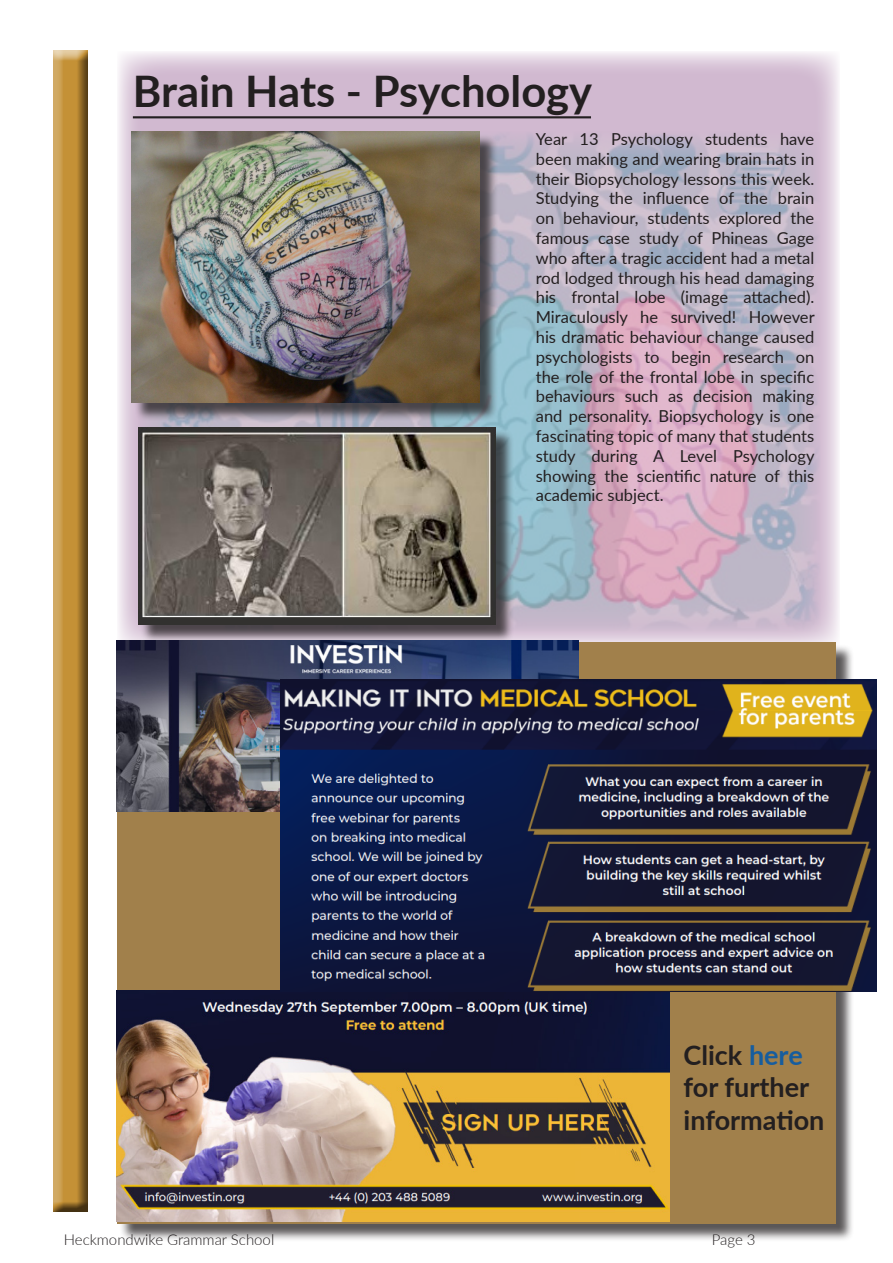
<style>
.page{position:relative;width:893px;height:1263px;background:#fff}
.page>*{position:absolute;margin:0;border:0;box-sizing:border-box;transform-origin:0 0}
.t1{font:700 43.5px "Lato";color:#231f20}
.t2{font:700 27px/32.4px "Lato";color:#231f20}
.t3{font:16.5px/19.8px "Lato";color:#231f20;text-align:justify}
.t4{font:300 15px "Lato";color:#231f20}
.s1{color:#175d9e}
</style>
<div class="page">
<div style="left:47px;top:51px;width:41px;height:1162px;background:#231f20;opacity:.75"></div>
<svg style="left:118px;top:52px;width:721px;height:590px;background:#d8c5d7"></svg>
<hr style="left:133px;top:116px;width:458px;height:2px;background:#231f20">
<img style="left:138px;top:132px;width:683px;height:500px">
<div style="left:134px;top:134px;width:364px;height:287px;background:#231f20;opacity:.75"></div>
<img style="left:132px;top:132px;width:347px;height:270px">
<div style="left:140px;top:430px;width:375px;height:213px;background:#231f20;opacity:.75"></div>
<img style="left:138px;top:427px;width:358px;height:197px">
<div style="left:119px;top:644px;width:735px;height:598px;background:#231f20;opacity:.75"></div>
<div style="left:117px;top:642px;width:719px;height:581px;background:#a1804b"></div>
<img style="left:117px;top:991px;width:553px;height:230px">
<img style="left:117px;top:640px;width:461px;height:172px">
<img style="left:280px;top:679px;width:596px;height:313px">
<p class="t1" style="left:133px;top:59px;width:461px">Brain Hats - Psychology</p>
<p class="t3" style="left:536px;top:128px;width:280px">Year 13 Psychology students have been making and wearing brain hats in their Biopsychology lessons this week.<br>Studying the influence of the brain on behaviour, students explored the famous case study of Phineas Gage who after a tragic accident had a metal rod lodged through his head damaging his frontal lobe (image attached).<br>Miraculously he survived! However his dramatic behaviour change caused psychologists to begin research on the role of the frontal lobe in specific behaviours such as decision making and personality. Biopsychology is one fascinating topic of many that students study during A Level Psychology showing the scientific nature of this academic subject.</p>
<p class="t2" style="left:684px;top:1037px;width:142px">Click <span class="s1">here </span>for further information</p>
<p class="t4" style="left:64px;top:1229px;width:212px">Heckmondwike Grammar School</p>
<p class="t4" style="left:712px;top:1229px;width:45px">Page 3</p>
</div>
